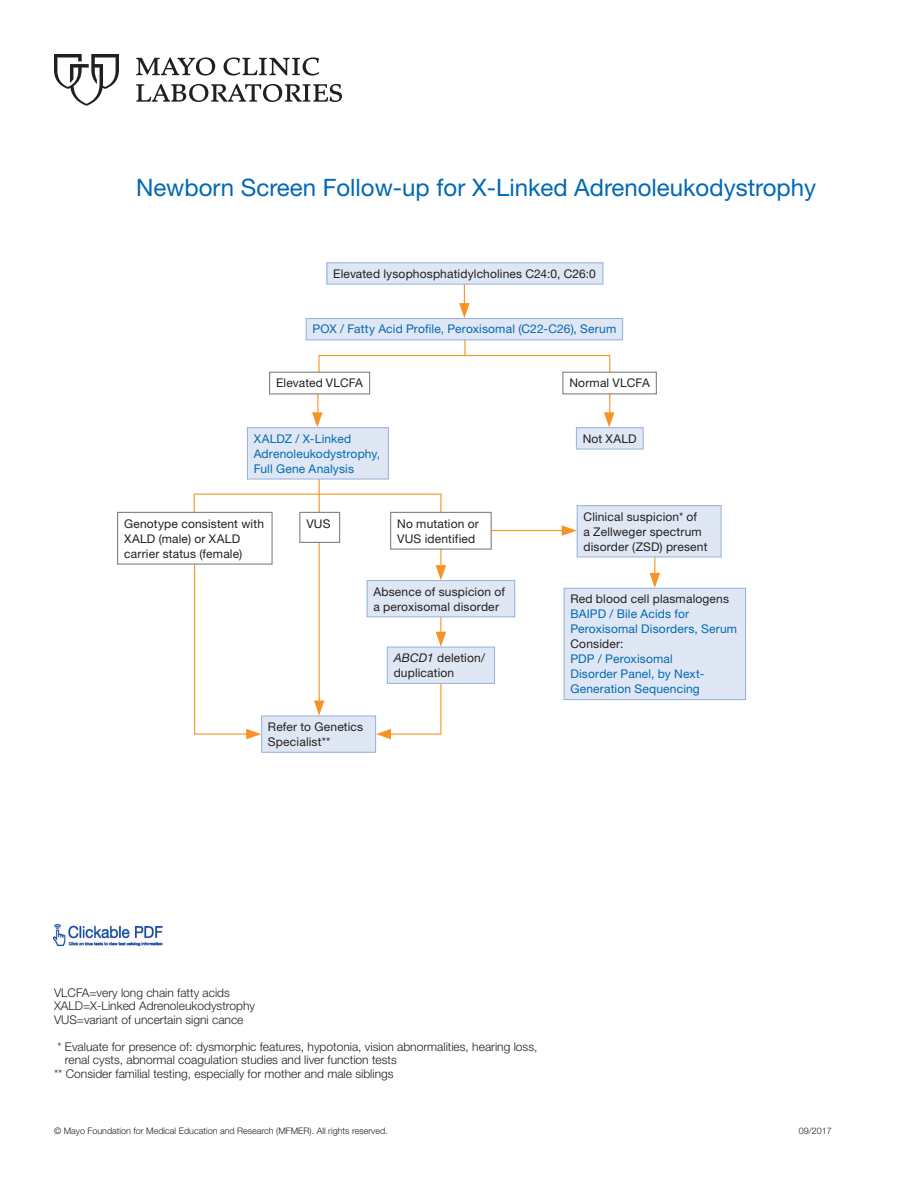
<style>
.page{position:relative;width:918px;height:1188px;background:#fff}
.page>*{position:absolute;margin:0;border:0;box-sizing:border-box;transform-origin:0 0}
.t1{font:24px "Helvetica Neue LT Std";color:#0168b3}
.t2{font:12px/15px "Helvetica Neue LT Std";letter-spacing:.015em;color:#231f20}
.t3{font:300 12px/13.5px "Helvetica Neue LT Std";color:#231f20}
.t4{font:12px/15px "Helvetica Neue LT Std";letter-spacing:.015em;color:#0168b3}
.t5{font:300 9px "Helvetica Neue LT Std";color:#231f20}
.s1{font-style:italic}
</style>
<div class="page">
<svg style="left:54px;top:54px;width:65px;height:52px"></svg>
<svg style="left:136px;top:84px;width:206px;height:18px"></svg>
<svg style="left:136px;top:57px;width:183px;height:19px"></svg>
<hr style="left:464px;top:329px;width:2px;height:27px;background:#f79324">
<hr style="left:319px;top:468px;width:1px;height:55px;background:#f79324">
<hr style="left:319px;top:519px;width:1px;height:190px;background:#f79324">
<hr style="left:318px;top:355px;width:292px;height:1px;background:#f79324">
<hr style="left:194px;top:494px;width:247px;height:1px;background:#f79324">
<svg style="left:609px;top:356px;width:1px;height:16px"></svg>
<svg style="left:440px;top:494px;width:1px;height:18px"></svg>
<hr style="left:194px;top:734px;width:61px;height:1px;background:#f79324">
<hr style="left:385px;top:734px;width:56px;height:1px;background:#f79324">
<hr style="left:461px;top:530px;width:106px;height:1px;background:#f79324">
<hr style="left:609px;top:383px;width:1px;height:34px;background:#f79324">
<hr style="left:317px;top:383px;width:1px;height:34px;background:#f79324">
<hr style="left:318px;top:356px;width:2px;height:28px;background:#f79324">
<svg style="left:194px;top:494px;width:1px;height:18px"></svg>
<hr style="left:194px;top:552px;width:1px;height:183px;background:#f79324">
<hr style="left:440px;top:673px;width:1px;height:62px;background:#f79324">
<hr style="left:464px;top:269px;width:1px;height:38px;background:#f79324">
<svg style="left:314px;top:701px;width:10px;height:15px"></svg>
<svg style="left:436px;top:550px;width:10px;height:30px"></svg>
<svg style="left:650px;top:557px;width:10px;height:31px"></svg>
<svg style="left:436px;top:617px;width:10px;height:30px"></svg>
<svg style="left:246px;top:729px;width:15px;height:10px"></svg>
<svg style="left:376px;top:729px;width:15px;height:10px"></svg>
<svg style="left:562px;top:525px;width:15px;height:11px"></svg>
<svg style="left:604px;top:412px;width:10px;height:15px"></svg>
<svg style="left:312px;top:412px;width:11px;height:15px"></svg>
<svg style="left:459px;top:303px;width:11px;height:15px"></svg>
<div style="left:327px;top:263px;width:276px;height:21px;background:#e0e7f4"></div>
<div style="left:327px;top:262px;width:276px;height:23px;border:1px solid #95b0da"></div>
<div style="left:306px;top:319px;width:317px;height:21px;background:#e0e7f4"></div>
<div style="left:306px;top:318px;width:317px;height:22px;border:1px solid #95b0da"></div>
<div style="left:270px;top:372px;width:100px;height:22px;background:#fff"></div>
<div style="left:269px;top:372px;width:101px;height:22px;border:1px solid #808285"></div>
<div style="left:118px;top:512px;width:154px;height:52px;background:#fff"></div>
<div style="left:117px;top:512px;width:156px;height:53px;border:1px solid #808285"></div>
<div style="left:391px;top:512px;width:100px;height:37px;background:#fff"></div>
<div style="left:390px;top:512px;width:102px;height:38px;border:1px solid #808285"></div>
<div style="left:577px;top:506px;width:144px;height:51px;background:#e0e7f4"></div>
<div style="left:577px;top:505px;width:145px;height:52px;border:1px solid #95b0da"></div>
<div style="left:367px;top:581px;width:148px;height:36px;background:#e0e7f4"></div>
<div style="left:367px;top:580px;width:148px;height:37px;border:1px solid #95b0da"></div>
<div style="left:564px;top:588px;width:182px;height:112px;background:#e0e7f4"></div>
<div style="left:564px;top:588px;width:182px;height:112px;border:1px solid #95b0da"></div>
<div style="left:387px;top:647px;width:108px;height:36px;background:#e0e7f4"></div>
<div style="left:387px;top:647px;width:108px;height:37px;border:1px solid #95b0da"></div>
<div style="left:262px;top:716px;width:114px;height:36px;background:#e0e7f4"></div>
<div style="left:261px;top:716px;width:115px;height:37px;border:1px solid #95b0da"></div>
<div style="left:300px;top:512px;width:40px;height:30px;background:#fff"></div>
<div style="left:299px;top:512px;width:41px;height:31px;border:1px solid #808285"></div>
<div style="left:563px;top:372px;width:93px;height:22px;background:#fff"></div>
<div style="left:562px;top:372px;width:95px;height:22px;border:1px solid #808285"></div>
<div style="left:576px;top:428px;width:67px;height:21px;background:#e0e7f4"></div>
<div style="left:576px;top:427px;width:68px;height:22px;border:1px solid #95b0da"></div>
<div style="left:247px;top:428px;width:141px;height:51px;background:#e0e7f4"></div>
<div style="left:247px;top:427px;width:142px;height:52px;border:1px solid #95b0da"></div>
<img style="left:54px;top:924px;width:108px;height:21px">
<h1 class="t1" style="left:136px;top:174px;width:682px">Newborn Screen Follow-up for X-Linked Adrenoleukodystrophy</h1>
<p class="t2" style="left:333px;top:266px;width:264px">Elevated lysophosphatidylcholines C24:0, C26:0</p>
<p class="t4" style="left:313px;top:322px;width:305px">POX / Fatty Acid Profile, Peroxisomal (C22-C26), Serum</p>
<p class="t2" style="left:276px;top:375px;width:88px">Elevated VLCFA</p>
<p class="t2" style="left:569px;top:375px;width:82px">Normal VLCFA</p>
<p class="t4" style="left:254px;top:431px;width:99px">XALDZ / X-Linked</p>
<p class="t2" style="left:583px;top:431px;width:55px">Not XALD</p>
<p class="t4" style="left:254px;top:446px;width:128px">Adrenoleukodystrophy,<br>Full Gene Analysis</p>
<p class="t2" style="left:124px;top:516px;width:141px">Genotype consistent with<br>XALD (male) or XALD carrier status (female)</p>
<p class="t2" style="left:397px;top:516px;width:83px">No mutation or<br>VUS identified</p>
<p class="t2" style="left:584px;top:509px;width:126px">Clinical suspicion* of<br>a Zellweger spectrum disorder (ZSD) present</p>
<p class="t2" style="left:373px;top:584px;width:133px">Absence of suspicion of a peroxisomal disorder</p>
<p class="t2" style="left:570px;top:591px;width:160px">Red blood cell plasmalogens</p>
<p class="t4" style="left:570px;top:606px;width:168px">BAIPD / Bile Acids for<br>Peroxisomal Disorders, Serum</p>
<p class="t2" style="left:570px;top:636px;width:55px">Consider:</p>
<p class="t4" style="left:570px;top:651px;width:135px">PDP / Peroxisomal<br>Disorder Panel, by Next-<br>Generation Sequencing</p>
<p class="t2" style="left:306px;top:516px;width:26px">VUS</p>
<p class="t2" style="left:394px;top:650px;width:93px"><span class="s1">ABCD1</span> deletion/ duplication</p>
<p class="t2" style="left:268px;top:719px;width:97px">Refer to Genetics<br>Specialist**</p>
<p class="t3" style="left:54px;top:986px;width:203px">VLCFA=very long chain fatty acids<br>XALD=X-Linked Adrenoleukodystrophy<br>VUS=variant of uncertain signi cance</p>
<p class="t3" style="left:57px;top:1040px;width:482px">* Evaluate for presence of: dysmorphic features, hypotonia, vision abnormalities, hearing loss,</p>
<p class="t3" style="left:65px;top:1053px;width:334px">renal cysts, abnormal coagulation studies and liver function tests</p>
<p class="t3" style="left:54px;top:1067px;width:341px">** Consider familial testing, especially for mother and male siblings</p>
<p class="t5" style="left:54px;top:1125px;width:335px">© Mayo Foundation for Medical Education and Research (MFMER). All rights reserved.</p>
<p class="t5" style="left:799px;top:1125px;width:35px">09/2017</p>
</div>
